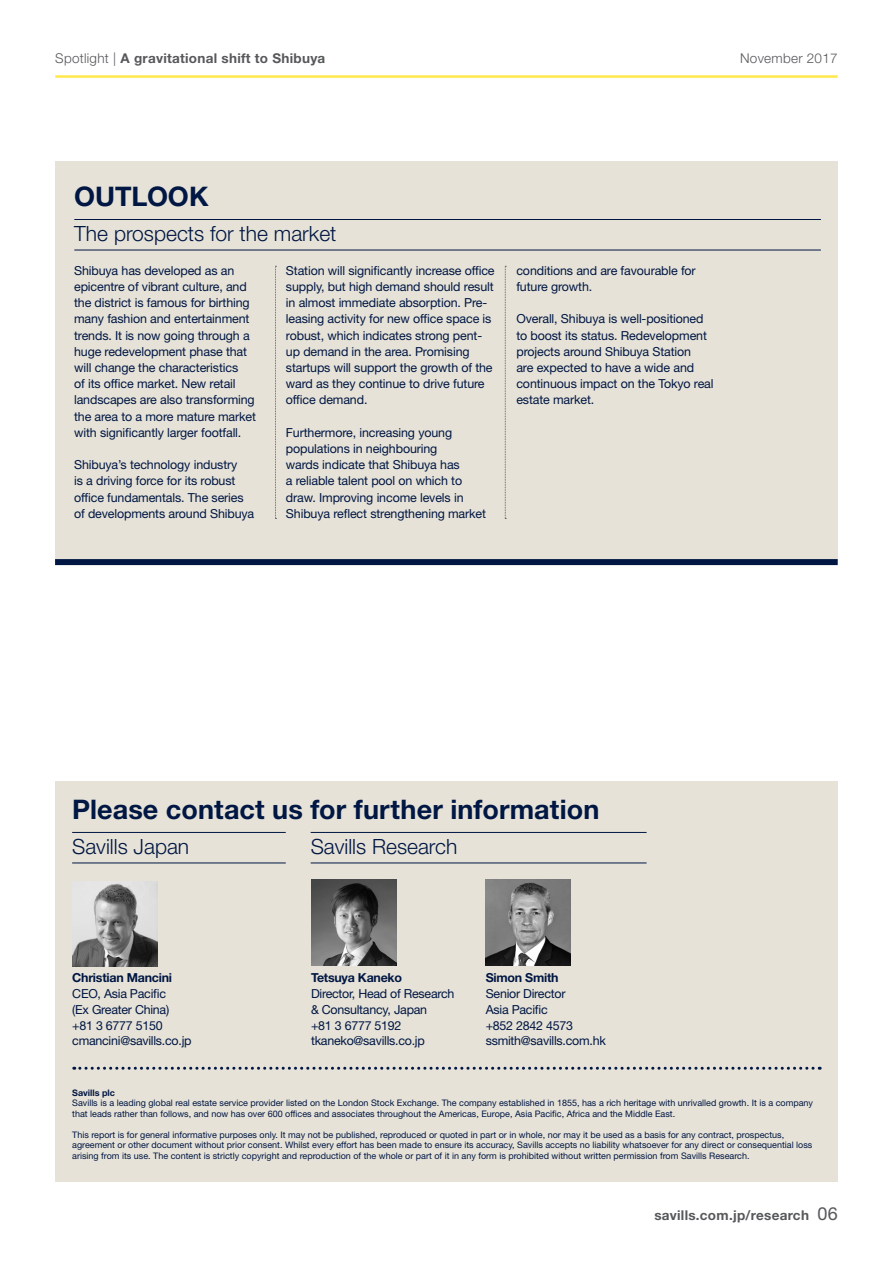
<style>
.page{position:relative;width:893px;height:1263px;background:#fff}
.page>*{position:absolute;margin:0;border:0;box-sizing:border-box;transform-origin:0 0}
.H_BoxoutHeadline{font:700 27px "Helvetica Neue LT Std";letter-spacing:.005em;color:#001643}
.H_BoxoutStrap{font:300 21px "Helvetica Neue LT Std";color:#001643}
.t1{font:700 13.5px "Helvetica Neue LT Std";letter-spacing:.02em;color:#57585a}
.t2{font:300 13.5px "Helvetica Neue LT Std";letter-spacing:.02em;color:#57585a}
.H_Body{font:12.45px/16.2px "Helvetica Neue LT Std";letter-spacing:-.01em;color:#001643}
.t3{font:700 12.45px "Helvetica Neue LT Std";letter-spacing:-.02em;color:#001643}
.t4{font:9px/10.5px "Helvetica Neue LT Std";color:#001643}
.t5{font:700 9px "Helvetica Neue LT Std";color:#001643}
.s1{font-weight:300}
.s2{font-weight:400;font-size:18px}
</style>
<div class="page">
<hr style="left:55px;top:75px;width:783px;height:3px;background:#ffe94d">
<div style="left:55px;top:781px;width:783px;height:400px;background:#e6e2d7"></div>
<svg style="left:74px;top:1067px;width:746px;height:3px"></svg>
<hr style="left:72px;top:832px;width:214px;height:1px;background:#001643">
<hr style="left:72px;top:862px;width:214px;height:1px;background:#001643">
<hr style="left:311px;top:832px;width:336px;height:1px;background:#001643">
<hr style="left:311px;top:862px;width:336px;height:1px;background:#001643">
<img style="left:72px;top:882px;width:85px;height:85px">
<img style="left:486px;top:880px;width:85px;height:85px">
<img style="left:311px;top:880px;width:85px;height:85px">
<div style="left:55px;top:162px;width:783px;height:400px;background:#e6e2d7"></div>
<hr style="left:74px;top:219px;width:747px;height:1px;background:#001643">
<hr style="left:74px;top:250px;width:747px;height:1px;background:#001643">
<div style="left:55px;top:559px;width:783px;height:6px;background:#001643"></div>
<svg style="left:275px;top:266px;width:1px;height:253px"></svg>
<svg style="left:505px;top:266px;width:1px;height:253px"></svg>
<p class="t1" style="left:55px;top:50px;width:272px"><span class="s1">Spotlight |</span> A gravitational shift to Shibuya</p>
<p class="t2" style="left:740px;top:50px;width:99px">November 2017</p>
<p class="H_BoxoutHeadline" style="left:74px;top:180px;width:136px">OUTLOOK</p>
<p class="H_BoxoutStrap" style="left:74px;top:221px;width:264px">The prospects for the market</p>
<p class="H_Body" style="left:74px;top:262px;width:183px">Shibuya has developed as an epicentre of vibrant culture, and the district is famous for birthing many fashion and entertainment trends. It is now going through a huge redevelopment phase that will change the characteristics<br>of its office market. New retail landscapes are also transforming the area to a more mature market with significantly larger footfall.</p>
<p class="H_Body" style="left:74px;top:456px;width:182px">Shibuya’s technology industry<br>is a driving force for its robust office fundamentals. The series of developments around Shibuya</p>
<p class="H_Body" style="left:286px;top:262px;width:210px">Station will significantly increase office supply, but high demand should result in almost immediate absorption. Pre&shy;leasing activity for new office space is robust, which indicates strong pent&shy;up demand in the area. Promising startups will support the growth of the ward as they continue to drive future office demand.</p>
<p class="H_Body" style="left:286px;top:424px;width:202px">Furthermore, increasing young populations in neighbouring<br>wards indicate that Shibuya has<br>a reliable talent pool on which to draw. Improving income levels in Shibuya reflect strengthening market</p>
<p class="H_Body" style="left:516px;top:262px;width:181px">conditions and are favourable for future growth.</p>
<p class="H_Body" style="left:516px;top:311px;width:199px">Overall, Shibuya is well-positioned to boost its status. Redevelopment projects around Shibuya Station<br>are expected to have a wide and continuous impact on the Tokyo real estate market.</p>
<p class="H_BoxoutHeadline" style="left:72px;top:793px;width:529px">Please contact us for further information</p>
<p class="H_BoxoutStrap" style="left:311px;top:834px;width:148px">Savills Research</p>
<p class="H_BoxoutStrap" style="left:72px;top:834px;width:119px">Savills Japan</p>
<p class="t3" style="left:72px;top:970px;width:101px">Christian Mancini</p>
<p class="H_Body" style="left:72px;top:986px;width:98px;line-height:15.8px">CEO, Asia Pacific (Ex Greater China) +81 3 6777 5150</p>
<p class="H_Body" style="left:72px;top:1033px;width:121px">cmancini@savills.co.jp</p>
<p class="t3" style="left:311px;top:970px;width:93px">Tetsuya Kaneko</p>
<p class="H_Body" style="left:311px;top:986px;width:145px;line-height:15.8px">Director, Head of Research &amp; Consultancy, Japan</p>
<p class="H_Body" style="left:311px;top:1017px;width:92px">+81 3 6777 5192</p>
<p class="H_Body" style="left:311px;top:1033px;width:115px">tkaneko@savills.co.jp</p>
<p class="t3" style="left:486px;top:970px;width:74px">Simon Smith</p>
<p class="H_Body" style="left:486px;top:985px;width:81px">Senior Director</p>
<p class="H_Body" style="left:486px;top:1001px;width:64px">Asia Pacific</p>
<p class="H_Body" style="left:486px;top:1017px;width:89px">+852 2842 4573</p>
<p class="H_Body" style="left:486px;top:1033px;width:122px">ssmith@savills.com.hk</p>
<p class="t5" style="left:72px;top:1087px;width:44px">Savills plc</p>
<p class="t4" style="left:72px;top:1097px;width:742px">Savills is a leading global real estate service provider listed on the London Stock Exchange. The company established in 1855, has a rich heritage with unrivalled growth. It is a company that leads rather than follows, and now has over 600 offices and associates throughout the Americas, Europe, Asia Pacific, Africa and the Middle East.</p>
<p class="t4" style="left:72px;top:1129px;width:742px">This report is for general informative purposes only. It may not be published, reproduced or quoted in part or in whole, nor may it be used as a basis for any contract, prospectus, agreement or other document without prior consent. Whilst every effort has been made to ensure its accuracy, Savills accepts no liability whatsoever for any direct or consequential loss arising from its use. The content is strictly copyright and reproduction of the whole or part of it in any form is prohibited without written permission from Savills Research.</p>
<p class="t1" style="left:654px;top:1207px;width:185px">savills.com.jp/research <span class="s2">06</span></p>
</div>
